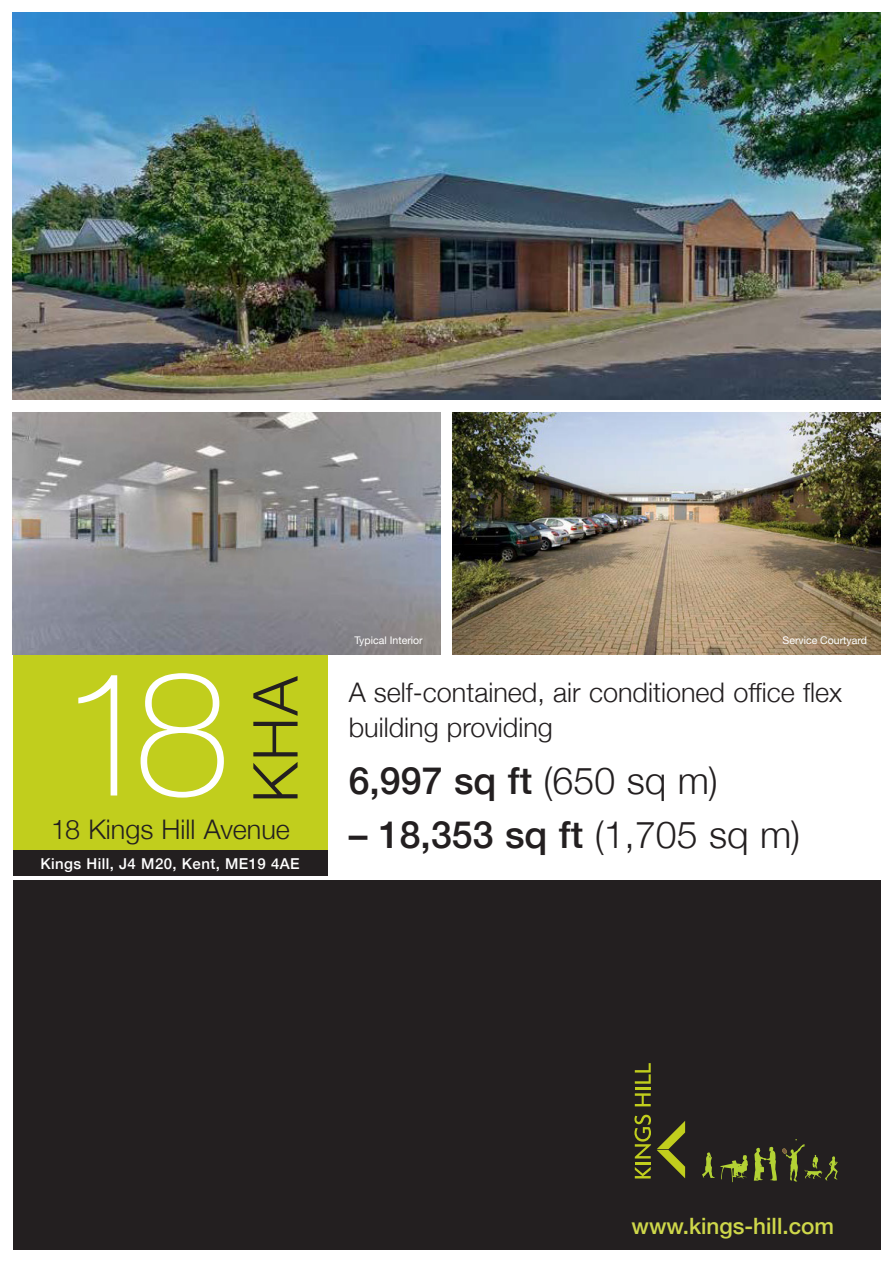
<style>
.page{position:relative;width:893px;height:1263px;background:#fff}
.page>*{position:absolute;margin:0;border:0;box-sizing:border-box;transform-origin:0 0}
.t1{font:100 174.3px "Helvetica Neue";color:#fff}
.t2{font:300 61.95px "Helvetica Neue";color:#231f20}
.t3{font:500 37.5px "Helvetica Neue";color:#231f20}
.t4{font:300 27px "Helvetica Neue";color:#231f20}
.t5{font:500 22.5px "Helvetica Neue";color:#ced74a}
.t6{font:500 15px "Helvetica Neue";letter-spacing:.025em;color:#fff}
.t7{font:10.5px "Helvetica Neue";color:#fff}
.s1{font-weight:300}
</style>
<div class="page">
<div style="left:13px;top:655px;width:314px;height:196px;background:#c1ce1d"></div>
<div style="left:13px;top:851px;width:314px;height:25px;background:#231f20"></div>
<img style="left:13px;top:13px;width:867px;height:387px">
<img style="left:13px;top:412px;width:427px;height:243px">
<img style="left:453px;top:412px;width:427px;height:243px">
<div style="left:13px;top:880px;width:867px;height:370px;background:#231f20"></div>
<svg style="left:702px;top:1152px;width:46px;height:30px"></svg>
<svg style="left:754px;top:1139px;width:84px;height:42px"></svg>
<svg style="left:634px;top:1115px;width:17px;height:63px"></svg>
<svg style="left:635px;top:1093px;width:16px;height:13px"></svg>
<hr style="left:635px;top:1087px;width:16px;height:3px;background:#c1ce1d">
<svg style="left:635px;top:1063px;width:16px;height:21px"></svg>
<svg style="left:657px;top:1121px;width:28px;height:57px"></svg>
<p class="t7" style="left:354px;top:633px;width:70px">Typical Interior</p>
<p class="t7" style="left:783px;top:633px;width:86px">Service Courtyard</p>
<p class="t1" style="left:60px;top:601px;width:173px">18</p>
<p class="t4" style="left:349px;top:671px;width:495px">A self-contained, air conditioned office flex</p>
<p class="t2" style="left:225px;top:803px;width:129px;rotate:-90deg">KHA</p>
<p class="t4" style="left:349px;top:705px;width:206px">building providing</p>
<p class="t3" style="left:349px;top:750px;width:371px">6,997 sq ft <span class="s1">(650 sq m)</span></p>
<p class="t3" style="left:349px;top:804px;width:453px">– 18,353 sq ft <span class="s1">(1,705 sq m)</span></p>
<p class="t4" style="left:51px;top:807px;width:240px">18 Kings Hill Avenue</p>
<p class="t6" style="left:41px;top:851px;width:261px">Kings Hill, J4 M20, Kent, ME19 4AE</p>
<p class="t5" style="left:631px;top:1208px;width:204px">www.kings-hill.com</p>
</div>
